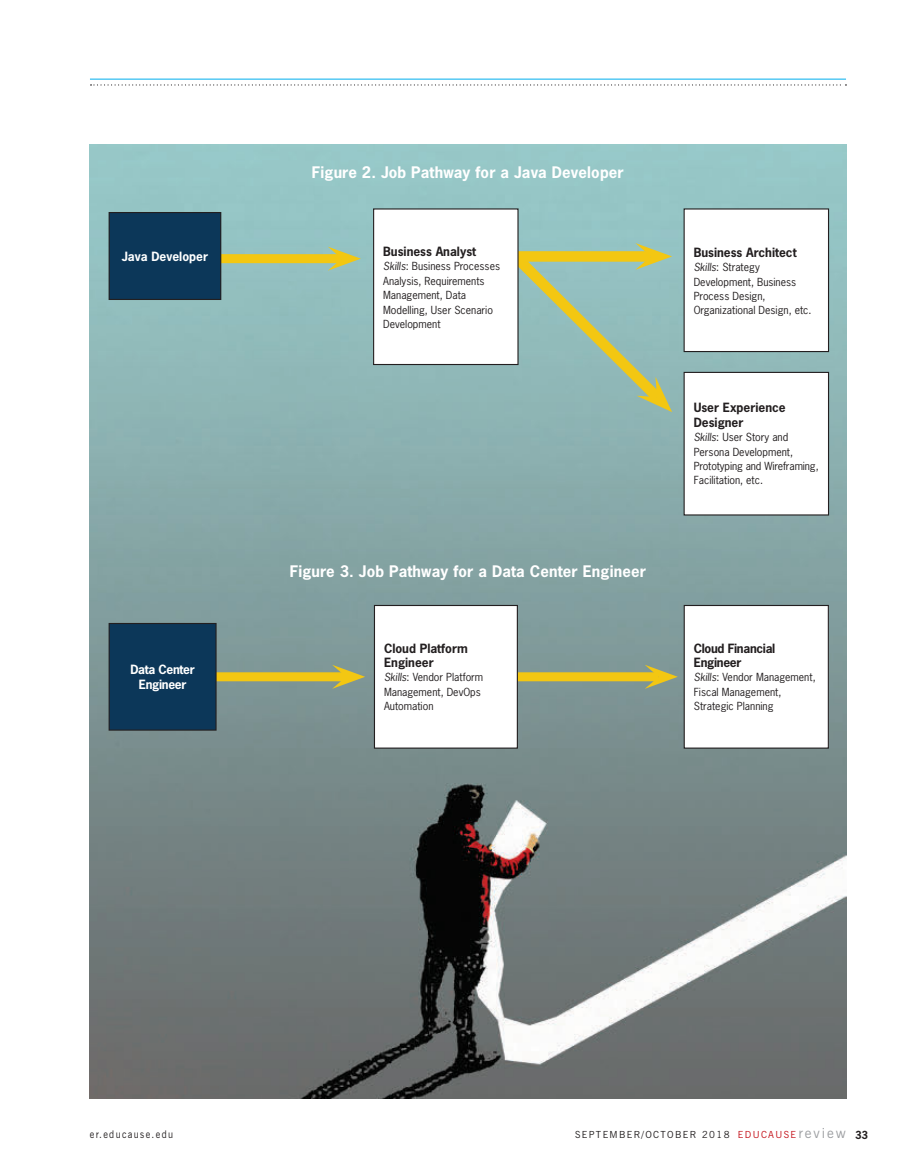
<style>
.page{position:relative;width:918px;height:1175px;background:#fff}
.page>*{position:absolute;margin:0;border:0;box-sizing:border-box;transform-origin:0 0}
.Figure_Table_Head{font:700 15px "News Gothic Std";letter-spacing:.01em;color:#fff}
.Figure_Table_Head-2{font:700 12px/14.4px "News Gothic Std";color:#231f20}
.Figure_Table_Head-3{font:700 12px/14.4px "News Gothic Std";letter-spacing:-.025em;color:#231f20}
.Figure_Table_Head-4{font:700 12px/14.4px "News Gothic Std";letter-spacing:-.025em;color:#fff;text-align:center}
.Figure_Table_Head-5{font:700 12px "News Gothic Std";color:#fff}
.Figure_Table_Head-6{font:10.5px/14.4px "News Gothic Std";color:#231f20}
.t1{font:10.5px "News Gothic BT";letter-spacing:.14em;color:#231f20;scale:.9 1}
.t2{font:9.75px "News Gothic BT";letter-spacing:.14em;color:#231f20}
.s1{font-style:italic}
.s2{color:#c4121a}
.s3{font-size:13.8px;color:#9d9fa2}
.s4{font-family:"News Gothic Std";font-weight:700;font-size:10.5px}
</style>
<div class="page">
<hr style="left:90px;top:79px;width:756px;height:1px;background:#00aeef">
<svg style="left:91px;top:84px;width:755px;height:2px"></svg>
<img style="left:90px;top:144px;width:756px;height:954px">
<div style="left:684px;top:209px;width:144px;height:142px;background:#fff"></div>
<div style="left:684px;top:208px;width:145px;height:144px;border:1px solid #231f20"></div>
<div style="left:684px;top:372px;width:144px;height:143px;background:#fff"></div>
<div style="left:684px;top:372px;width:145px;height:143px;border:1px solid #231f20"></div>
<div style="left:197px;top:254px;width:145px;height:9px;background:#f3c712"></div>
<svg style="left:328px;top:247px;width:33px;height:24px"></svg>
<svg style="left:490px;top:243px;width:182px;height:169px;background:#9fbda2"></svg>
<div style="left:109px;top:212px;width:112px;height:87px;background:#0c3759"></div>
<div style="left:109px;top:212px;width:112px;height:88px;border:1px solid #231f20"></div>
<div style="left:374px;top:209px;width:144px;height:155px;background:#fff"></div>
<div style="left:373px;top:208px;width:146px;height:157px;border:1px solid #231f20"></div>
<div style="left:180px;top:672px;width:166px;height:9px;background:#f3c712"></div>
<svg style="left:332px;top:664px;width:33px;height:25px"></svg>
<div style="left:471px;top:672px;width:188px;height:9px;background:#f3c712"></div>
<svg style="left:645px;top:664px;width:33px;height:25px"></svg>
<div style="left:109px;top:623px;width:107px;height:107px;background:#0c3759"></div>
<div style="left:109px;top:623px;width:108px;height:107px;border:1px solid #231f20"></div>
<div style="left:374px;top:605px;width:143px;height:143px;background:#fff"></div>
<div style="left:374px;top:605px;width:144px;height:143px;border:1px solid #231f20"></div>
<div style="left:684px;top:605px;width:144px;height:143px;background:#fff"></div>
<div style="left:684px;top:605px;width:145px;height:143px;border:1px solid #231f20"></div>
<p class="Figure_Table_Head" style="left:312px;top:163px;width:313px">Figure 2. Job Pathway for a Java Developer</p>
<p class="Figure_Table_Head-5" style="left:122px;top:248px;width:88px">Java Developer</p>
<p class="Figure_Table_Head-2" style="left:383px;top:244px;width:95px">Business Analyst</p>
<p class="Figure_Table_Head-6" style="left:383px;top:259px;width:118px"><span class="s1">Skills</span>: Business Processes<br>Analysis, Requirements<br>Management, Data<br>Modelling, User Scenario<br>Development</p>
<p class="Figure_Table_Head-4" style="left:130px;top:662px;width:66px">Data Center<br>Engineer</p>
<p class="Figure_Table_Head" style="left:290px;top:561px;width:358px">Figure 3. Job Pathway for a Data Center Engineer</p>
<p class="Figure_Table_Head-2" style="left:384px;top:640px;width:85px">Cloud Platform<br>Engineer</p>
<p class="Figure_Table_Head-6" style="left:384px;top:670px;width:101px"><span class="s1">Skills</span>: Vendor Platform<br>Management, DevOps<br>Automation</p>
<p class="Figure_Table_Head-2" style="left:694px;top:245px;width:104px">Business Architect</p>
<p class="Figure_Table_Head-6" style="left:694px;top:260px;width:119px"><span class="s1">Skills</span>: Strategy<br>Development, Business<br>Process Design,<br>Organizational Design, etc.</p>
<p class="Figure_Table_Head-2" style="left:694px;top:400px;width:93px">User Experience<br>Designer</p>
<p class="Figure_Table_Head-6" style="left:694px;top:430px;width:127px"><span class="s1">Skills</span>: User Story and<br>Persona Development,<br>Prototyping and Wireframing,<br>Facilitation, etc.</p>
<p class="Figure_Table_Head-3" style="left:694px;top:640px;width:83px">Cloud Financial<br>Engineer</p>
<p class="Figure_Table_Head-6" style="left:694px;top:670px;width:123px"><span class="s1">Skills</span>: Vendor Management,<br>Fiscal Management,<br>Strategic Planning</p>
<p class="t1" style="left:90px;top:1127px;width:94px">er.educause.edu</p>
<p class="t2" style="left:575px;top:1128px;width:295px">SEPTEMBER/OCTOBER 2018 <span class="s2">EDUCAUSE</span> <span class="s3">review</span> <span class="s4">33</span></p>
</div>
